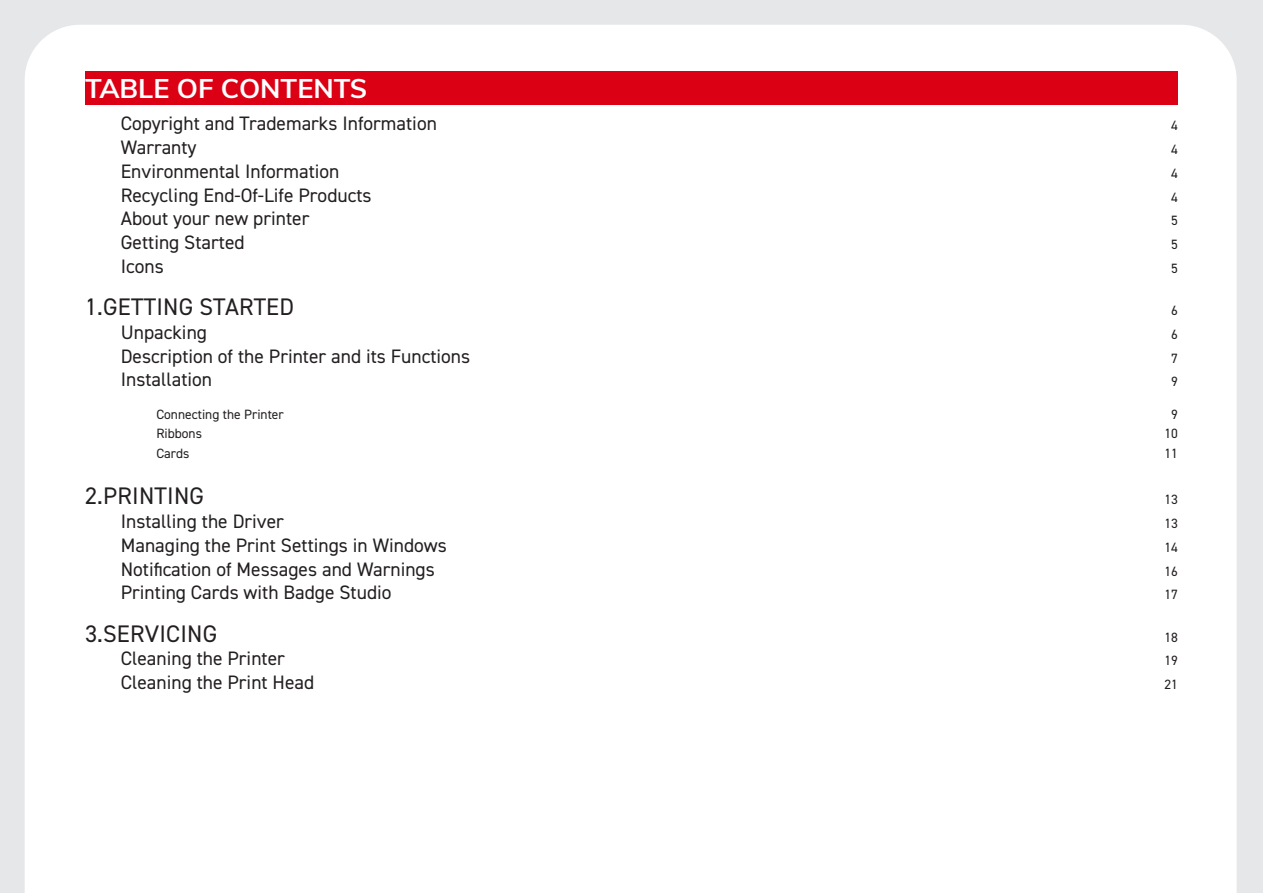
<style>
.page{position:relative;width:1263px;height:893px;background:#e6e7e9}
.page>*{position:absolute;margin:0;border:0;box-sizing:border-box;transform-origin:0 0}
.t1{font:700 27px "Muli";color:#fff}
.t2{font:24px "DIN2014";letter-spacing:.01em;color:#231f20}
.t3{font:19.5px "DIN2014";color:#231f20}
.t4{font:13.5px "DIN2014";color:#231f20}
</style>
<div class="page">
<div style="left:25px;top:25px;width:1211px;height:868px;background:#fff"></div>
<div style="left:85px;top:71px;width:1093px;height:33px;background:#dc0014"></div>
<h1 class="t1" style="left:85px;top:68px;width:284px">TABLE OF CONTENTS</h1>
<p class="t3" style="left:121px;top:112px;width:318px">Copyright and Trademarks Information</p>
<p class="t4" style="left:1171px;top:117px;width:8px">4</p>
<p class="t3" style="left:121px;top:135px;width:77px">Warranty</p>
<p class="t4" style="left:1171px;top:141px;width:8px">4</p>
<p class="t3" style="left:121px;top:159px;width:220px">Environmental Information</p>
<p class="t4" style="left:1171px;top:165px;width:8px">4</p>
<p class="t3" style="left:121px;top:183px;width:252px">Recycling End-Of-Life Products</p>
<p class="t4" style="left:1171px;top:189px;width:8px">4</p>
<p class="t3" style="left:121px;top:207px;width:190px">About your new printer</p>
<p class="t4" style="left:1171px;top:212px;width:8px">5</p>
<p class="t3" style="left:121px;top:230px;width:125px">Getting Started</p>
<p class="t4" style="left:1171px;top:236px;width:8px">5</p>
<p class="t3" style="left:121px;top:254px;width:45px">Icons</p>
<p class="t4" style="left:1171px;top:260px;width:8px">5</p>
<p class="t2" style="left:85px;top:292px;width:210px">1.GETTING STARTED</p>
<p class="t4" style="left:1171px;top:302px;width:8px">6</p>
<p class="t3" style="left:121px;top:320px;width:88px">Unpacking</p>
<p class="t4" style="left:1171px;top:326px;width:8px">6</p>
<p class="t3" style="left:121px;top:344px;width:351px">Description of the Printer and its Functions</p>
<p class="t4" style="left:1171px;top:350px;width:8px">7</p>
<p class="t3" style="left:121px;top:368px;width:93px">Installation</p>
<p class="t4" style="left:1171px;top:373px;width:8px">9</p>
<p class="t4" style="left:156px;top:406px;width:129px">Connecting the Printer</p>
<p class="t4" style="left:1171px;top:406px;width:8px">9</p>
<p class="t4" style="left:156px;top:425px;width:47px">Ribbons</p>
<p class="t4" style="left:1164px;top:425px;width:15px">10</p>
<p class="t4" style="left:156px;top:445px;width:35px">Cards</p>
<p class="t4" style="left:1164px;top:445px;width:15px">11</p>
<p class="t2" style="left:85px;top:481px;width:121px">2.PRINTING</p>
<p class="t4" style="left:1164px;top:491px;width:15px">13</p>
<p class="t3" style="left:121px;top:509px;width:165px">Installing the Driver</p>
<p class="t4" style="left:1164px;top:515px;width:15px">13</p>
<p class="t3" style="left:121px;top:533px;width:328px">Managing the Print Settings in Windows</p>
<p class="t4" style="left:1164px;top:539px;width:15px">14</p>
<p class="t3" style="left:121px;top:557px;width:316px">Notification of Messages and Warnings</p>
<p class="t4" style="left:1164px;top:562px;width:15px">16</p>
<p class="t3" style="left:121px;top:580px;width:272px">Printing Cards with Badge Studio</p>
<p class="t4" style="left:1164px;top:586px;width:15px">17</p>
<p class="t2" style="left:85px;top:618px;width:134px">3.SERVICING</p>
<p class="t4" style="left:1164px;top:628px;width:15px">18</p>
<p class="t3" style="left:121px;top:646px;width:166px">Cleaning the Printer</p>
<p class="t4" style="left:1164px;top:652px;width:15px">19</p>
<p class="t3" style="left:121px;top:670px;width:195px">Cleaning the Print Head</p>
<p class="t4" style="left:1164px;top:676px;width:15px">21</p>
</div>
